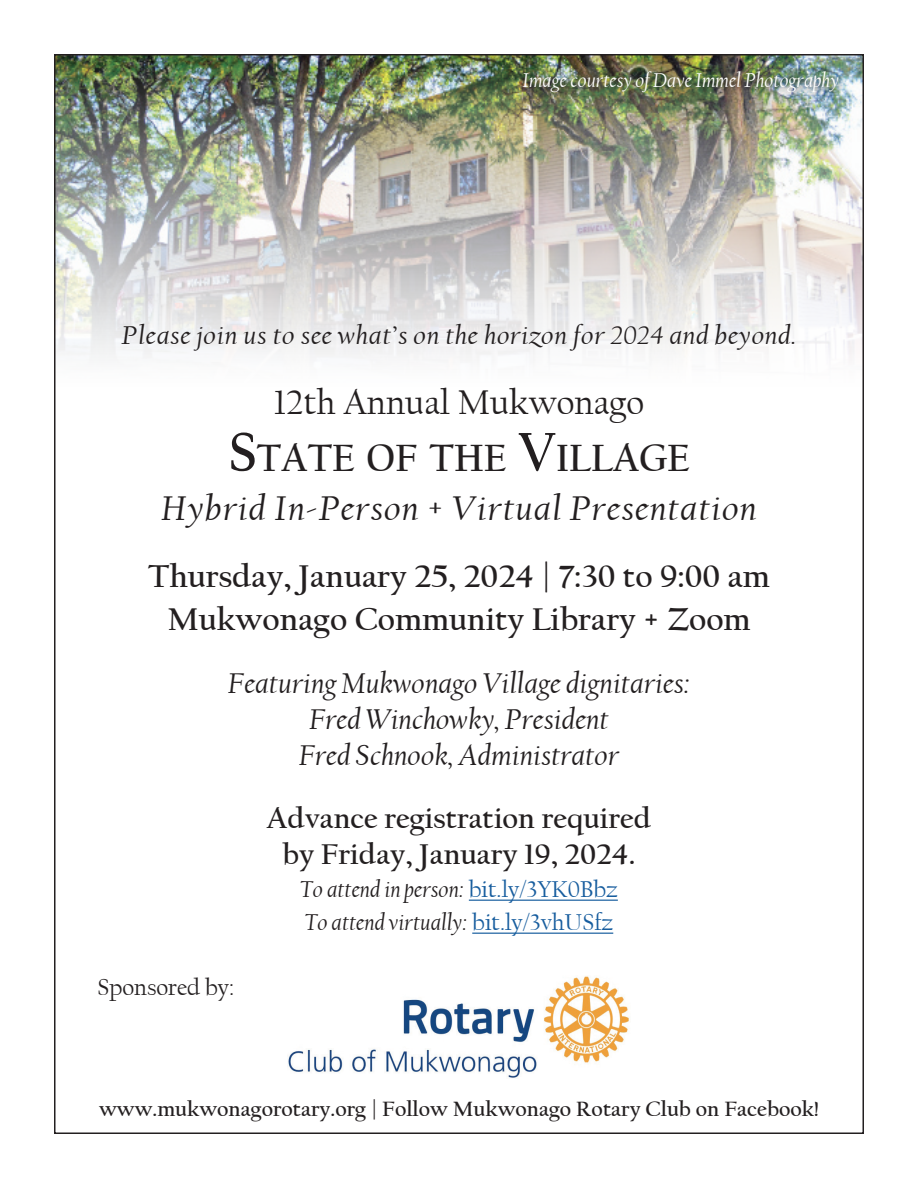
<style>
.page{position:relative;width:918px;height:1188px;background:#fff}
.page>*{position:absolute;margin:0;border:0;box-sizing:border-box;transform-origin:0 0}
.t1{font:700 39.9px "Californian FB";color:#231f20;scale:.95 1}
.t2{font:italic 36px "Californian FB";letter-spacing:.025em;color:#231f20;scale:1.1 1}
.t3{font:36px "Californian FB";color:#231f20}
.t4{font:700 33px/43.2px "Californian FB";color:#231f20;text-align:center}
.t5{font:italic 30px/36px "Californian FB";color:#231f20;text-align:center;scale:1.05 1}
.t6{font:700 30px/36px "Californian FB";color:#231f20;text-align:center}
.t7{font:italic 27px "Californian FB";letter-spacing:.02em;color:#231f20;scale:1.1 1}
.t8{font:italic 24px/33px "Californian FB";color:#231f20}
.t9{font:24px "Californian FB";color:#231f20}
.t10{font:700 21.75px "Californian FB";color:#231f20}
.t11{font:italic 21px "Californian FB";color:#fff}
.s1{font-size:57px}
.s2{font-style:normal;color:#175d9e}
</style>
<div class="page">
<img style="left:57px;top:57px;width:804px;height:301px">
<hr style="left:469px;top:900px;width:149px;height:1px;background:#175d9e">
<hr style="left:472px;top:933px;width:141px;height:1px;background:#175d9e">
<img style="left:288px;top:976px;width:341px;height:102px">
<div style="left:518px;top:66px;width:330px;height:36px;background:#231f20;opacity:.9"></div>
<p class="t11" style="left:522px;top:68px;width:318px">Image courtesy of Dave Immel Photography</p>
<p class="t7" style="left:122px;top:320px;width:614px">Please join us to see what’s on the horizon for 2024 and beyond.</p>
<p class="t3" style="left:274px;top:382px;width:372px">12th Annual Mukwonago</p>
<h1 class="t1" style="left:229px;top:435px;width:487px"><span class="s1">S</span>TATE OF THE <span class="s1">V</span>ILLAGE</h1>
<p class="t2" style="left:161px;top:488px;width:543px">Hybrid In-Person + Virtual Presentation</p>
<p class="t4" style="left:148px;top:555px;width:623px">Thursday, January 25, 2024 | 7:30 to 9:00 am<br>Mukwonago Community Library + Zoom</p>
<p class="t5" style="left:228px;top:666px;width:442px">Featuring Mukwonago Village dignitaries:<br>Fred Winchowky, President<br>Fred Schnook, Administrator</p>
<p class="t6" style="left:267px;top:801px;width:386px">Advance registration required by Friday, January 19, 2024.</p>
<p class="t8" style="left:300px;top:873px;width:319px">To attend in person: <span class="s2">bit.ly/3YK0Bbz<br></span>To attend virtually: <span class="s2">bit.ly/3vhUSfz</span></p>
<p class="t9" style="left:97px;top:974px;width:138px">Sponsored by:</p>
<p class="t10" style="left:99px;top:1096px;width:721px">www.mukwonagorotary.org | Follow Mukwonago Rotary Club on Facebook!</p>
</div>
